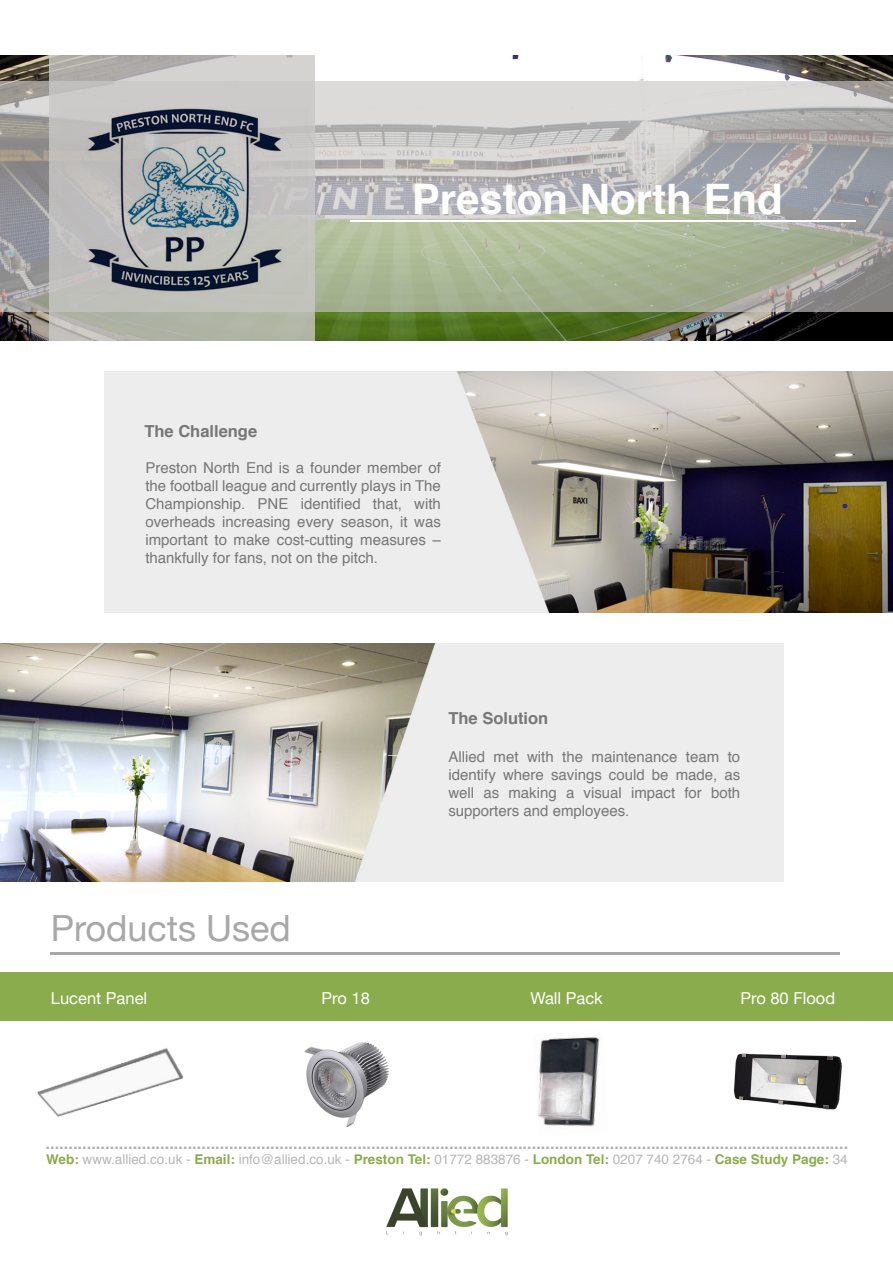
<style>
.page{position:relative;width:893px;height:1263px;background:#fff}
.page>*{position:absolute;margin:0;border:0;box-sizing:border-box;transform-origin:0 0}
.t1{font:700 42px "Helvetica";color:#fdfdfc}
.t2{font:36px "Helvetica Neue";color:#a8a8a9}
.t3{font:700 16.5px "Helvetica";color:#afafae}
.t4{font:700 16.5px "Helvetica";color:#777776}
.t5{font:16.5px "Helvetica Neue";color:#fff}
.t6{font:15px/18px "Helvetica";color:#777776;text-align:justify}
.t7{font:13.5px "Helvetica";color:#b7b7b6}
.s1{font-weight:700;color:rgb(117 158 45/.85)}
</style>
<div class="page">
<img style="left:386px;top:1188px;width:122px;height:48px">
<div style="left:0;top:972px;width:892px;height:49px;background:#8aac4d"></div>
<hr style="left:51px;top:952px;width:789px;height:2px;background:#a8a8a9">
<img style="left:104px;top:371px;width:788px;height:241px">
<img style="left:0;top:643px;width:783px;height:239px">
<img style="left:0;top:55px;width:892px;height:285px">
<svg style="left:0;top:82px;width:892px;height:230px;background:#b4b7ae"></svg>
<hr style="left:350px;top:220px;width:506px;height:1px;background:#fffdfd">
<svg style="left:50px;top:55px;width:265px;height:285px;background:#c0c0ba"></svg>
<img style="left:61px;top:107px;width:248px;height:188px">
<img style="left:538px;top:1037px;width:62px;height:90px">
<img style="left:304px;top:1042px;width:85px;height:85px">
<img style="left:733px;top:1053px;width:109px;height:57px">
<img style="left:37px;top:1048px;width:146px;height:69px">
<h1 class="t1" style="left:412px;top:181px;width:373px">Preston North End</h1>
<p class="t4" style="left:144px;top:424px;width:114px">The Challenge</p>
<p class="t4" style="left:130px;top:427px;width:114px">The Challenge</p>
<p class="t6" style="left:145px;top:460px;width:297px">Preston North End is a founder member of the football league and currently plays in The Championship. PNE identified that, with overheads increasing every season, it was important to make cost-cutting measures – thankfully for fans, not on the pitch.</p>
<h2 class="t2" style="left:51px;top:906px;width:242px">Products Used</h2>
<p class="t4" style="left:448px;top:712px;width:101px">The Solution</p>
<p class="t6" style="left:448px;top:749px;width:293px">Allied met with the maintenance team to identify where savings could be made, as well as making a visual impact for both supporters and employees.</p>
<p class="t5" style="left:51px;top:988px;width:98px">Lucent Panel</p>
<p class="t5" style="left:322px;top:988px;width:50px">Pro 18</p>
<p class="t5" style="left:530px;top:988px;width:74px">Wall Pack</p>
<p class="t5" style="left:740px;top:988px;width:96px">Pro 80 Flood</p>
<p class="t3" style="left:46px;top:1136px;width:804px">...............................................................................................................................................................................</p>
<p class="t7" style="left:46px;top:1154px;width:803px"><span class="s1">Web:</span> www.allied.co.uk - <span class="s1">Email:</span> info@allied.co.uk - <span class="s1">Preston Tel:</span> 01772 883876 - <span class="s1">London Tel:</span> 0207 740 2764 - <span class="s1">Case Study Page:</span> 34</p>
</div>
